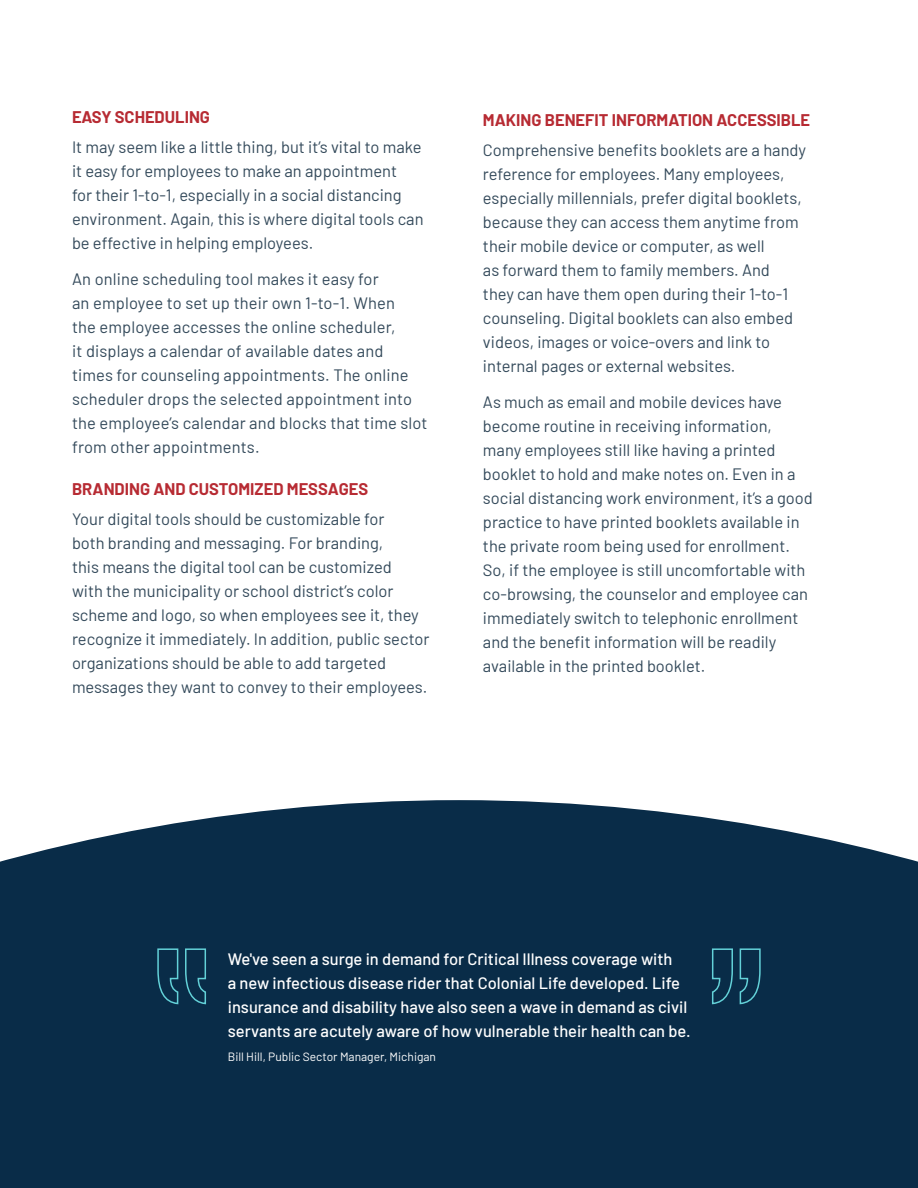
<style>
.page{position:relative;width:918px;height:1188px;background:#fff}
.page>*{position:absolute;margin:0;border:0;box-sizing:border-box;transform-origin:0 0}
.t1{font:16.5px/24px "Barlow";color:#344a5b}
.t2{font:500 16.5px/24px "Barlow";color:#fff}
.t3{font:700 16.5px "Barlow";color:#b72b33}
.t4{font:12px "Barlow";color:#fff}
</style>
<div class="page">
<div style="left:0;top:800px;width:918px;height:388px;background:#092c48"></div>
<svg style="left:711px;top:948px;width:50px;height:57px;background:#16455e"></svg>
<svg style="left:157px;top:948px;width:50px;height:57px;background:#16455e"></svg>
<p class="t3" style="left:72px;top:105px;width:140px">EASY SCHEDULING</p>
<p class="t1" style="left:72px;top:134px;width:353px">It may seem like a little thing, but it’s vital to make it easy for employees to make an appointment<br>for their 1-to-1, especially in a social distancing environment. Again, this is where digital tools can be effective in helping employees.</p>
<p class="t1" style="left:72px;top:266px;width:357px">An online scheduling tool makes it easy for<br>an employee to set up their own 1-to-1. When<br>the employee accesses the online scheduler,<br>it displays a calendar of available dates and times for counseling appointments. The online scheduler drops the selected appointment into the employee’s calendar and blocks that time slot from other appointments.</p>
<p class="t3" style="left:72px;top:477px;width:298px">BRANDING AND CUSTOMIZED MESSAGES</p>
<p class="t1" style="left:72px;top:506px;width:359px">Your digital tools should be customizable for<br>both branding and messaging. For branding,<br>this means the digital tool can be customized<br>with the municipality or school district’s color scheme and logo, so when employees see it, they recognize it immediately. In addition, public sector organizations should be able to add targeted messages they want to convey to their employees.</p>
<p class="t3" style="left:483px;top:108px;width:329px">MAKING BENEFIT INFORMATION ACCESSIBLE</p>
<p class="t1" style="left:483px;top:137px;width:325px">Comprehensive benefits booklets are a handy reference for employees. Many employees, especially millennials, prefer digital booklets, because they can access them anytime from their mobile device or computer, as well<br>as forward them to family members. And<br>they can have them open during their 1-to-1 counseling. Digital booklets can also embed videos, images or voice-overs and link to internal pages or external websites.</p>
<p class="t1" style="left:483px;top:389px;width:331px">As much as email and mobile devices have become routine in receiving information, many employees still like having a printed booklet to hold and make notes on. Even in a social distancing work environment, it’s a good practice to have printed booklets available in the private room being used for enrollment.<br>So, if the employee is still uncomfortable with co-browsing, the counselor and employee can immediately switch to telephonic enrollment and the benefit information will be readily available in the printed booklet.</p>
<p class="t2" style="left:228px;top:946px;width:464px">We've seen a surge in demand for Critical Illness coverage with<br>a new infectious disease rider that Colonial Life developed. Life insurance and disability have also seen a wave in demand as civil servants are acutely aware of how vulnerable their health can be.</p>
<p class="t4" style="left:228px;top:1048px;width:210px">Bill Hill, Public Sector Manager, Michigan</p>
</div>
